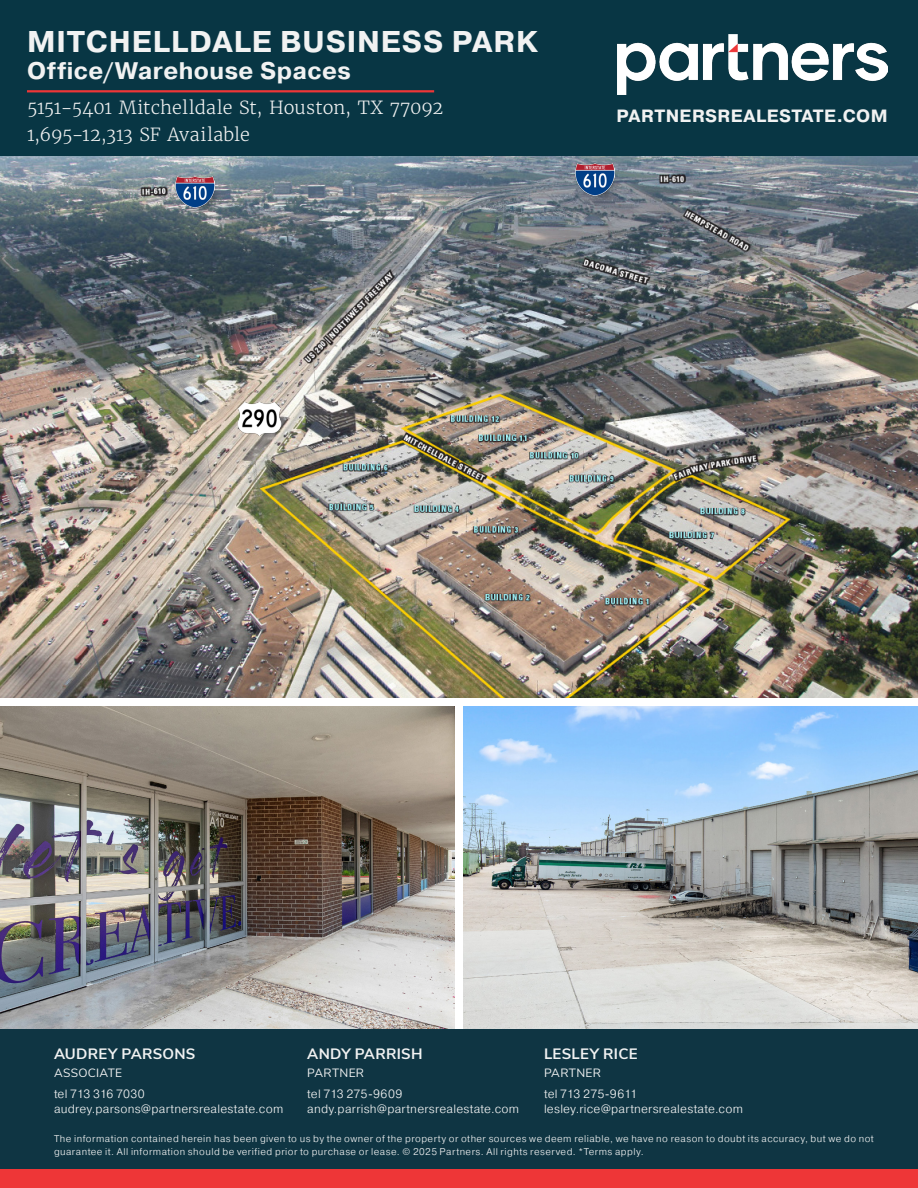
<style>
.page{position:relative;width:918px;height:1188px;background:#fff}
.page>*{position:absolute;margin:0;border:0;box-sizing:border-box;transform-origin:0 0}
.U_-_Page_lines{font:700 30px "Pragmatica";letter-spacing:.025em;color:#f1f2f2}
.U_-_Page_lines-2{font:700 24px "Pragmatica";letter-spacing:.02em;color:#f1f2f2}
.U_-_Page_lines-3{font:300 18px "Merriweather";color:#f1f2f2}
.U_-_Page_lines-4{font:700 17.7px "Pragmatica";letter-spacing:.025em;color:#f1f2f2}
.Body{font:700 15px "Nunito Sans";letter-spacing:.015em;color:#f1f2f2}
.Body-2{font:300 12px "Pragmatica";letter-spacing:.02em;color:#f1f2f2}
.Body-3{font:12px "Nunito Sans";letter-spacing:.025em;color:#f1f2f2}
.Body-4{font:300 9.75px/13.5px "Pragmatica";letter-spacing:.045em;color:#f1f2f2}
</style>
<div class="page">
<div style="left:0;top:0;width:918px;height:157px;background:#083644"></div>
<hr style="left:27px;top:90px;width:407px;height:2px;background:#ee3637">
<img style="left:618px;top:34px;width:270px;height:60px">
<img style="left:464px;top:706px;width:454px;height:323px">
<img style="left:0;top:706px;width:454px;height:323px">
<img style="left:0;top:157px;width:918px;height:541px">
<img style="left:238px;top:402px;width:43px;height:35px">
<img style="left:576px;top:164px;width:39px;height:31px">
<img style="left:175px;top:176px;width:39px;height:31px">
<div style="left:0;top:1029px;width:918px;height:141px;background:#0f3543"></div>
<div style="left:0;top:1170px;width:918px;height:18px;background:#ee3637"></div>
<p class="U_-_Page_lines" style="left:27px;top:22px;width:512px">MITCHELLDALE BUSINESS PARK</p>
<p class="U_-_Page_lines-2" style="left:27px;top:55px;width:325px">Office/Warehouse Spaces</p>
<p class="U_-_Page_lines-3" style="left:27px;top:97px;width:418px">5151-5401 Mitchelldale St, Houston, TX 77092</p>
<p class="U_-_Page_lines-3" style="left:27px;top:124px;width:225px">1,695-12,313 SF Available</p>
<p class="U_-_Page_lines-4" style="left:617px;top:104px;width:273px">PARTNERSREALESTATE.COM</p>
<p class="Body" style="left:54px;top:1042px;width:143px">AUDREY PARSONS</p>
<p class="Body-3" style="left:54px;top:1064px;width:70px">ASSOCIATE</p>
<p class="Body-2" style="left:54px;top:1087px;width:92px">tel 713 316 7030</p>
<p class="Body-2" style="left:54px;top:1102px;width:231px">audrey.parsons@partnersrealestate.com</p>
<p class="Body" style="left:307px;top:1042px;width:117px">ANDY PARRISH</p>
<p class="Body-3" style="left:307px;top:1064px;width:58px">PARTNER</p>
<p class="Body-2" style="left:307px;top:1087px;width:97px">tel 713 275-9609</p>
<p class="Body-2" style="left:307px;top:1102px;width:214px">andy.parrish@partnersrealestate.com</p>
<p class="Body" style="left:544px;top:1042px;width:95px">LESLEY RICE</p>
<p class="Body-3" style="left:544px;top:1064px;width:58px">PARTNER</p>
<p class="Body-2" style="left:544px;top:1087px;width:94px">tel 713 275-9611</p>
<p class="Body-2" style="left:544px;top:1102px;width:201px">lesley.rice@partnersrealestate.com</p>
<p class="Body-4" style="left:54px;top:1131px;width:821px">The information contained herein has been given to us by the owner of the property or other sources we deem reliable, we have no reason to doubt its accuracy, but we do not guarantee it. All information should be verified prior to purchase or lease. © 2025 Partners. All rights reserved. *Terms apply.</p>
</div>
